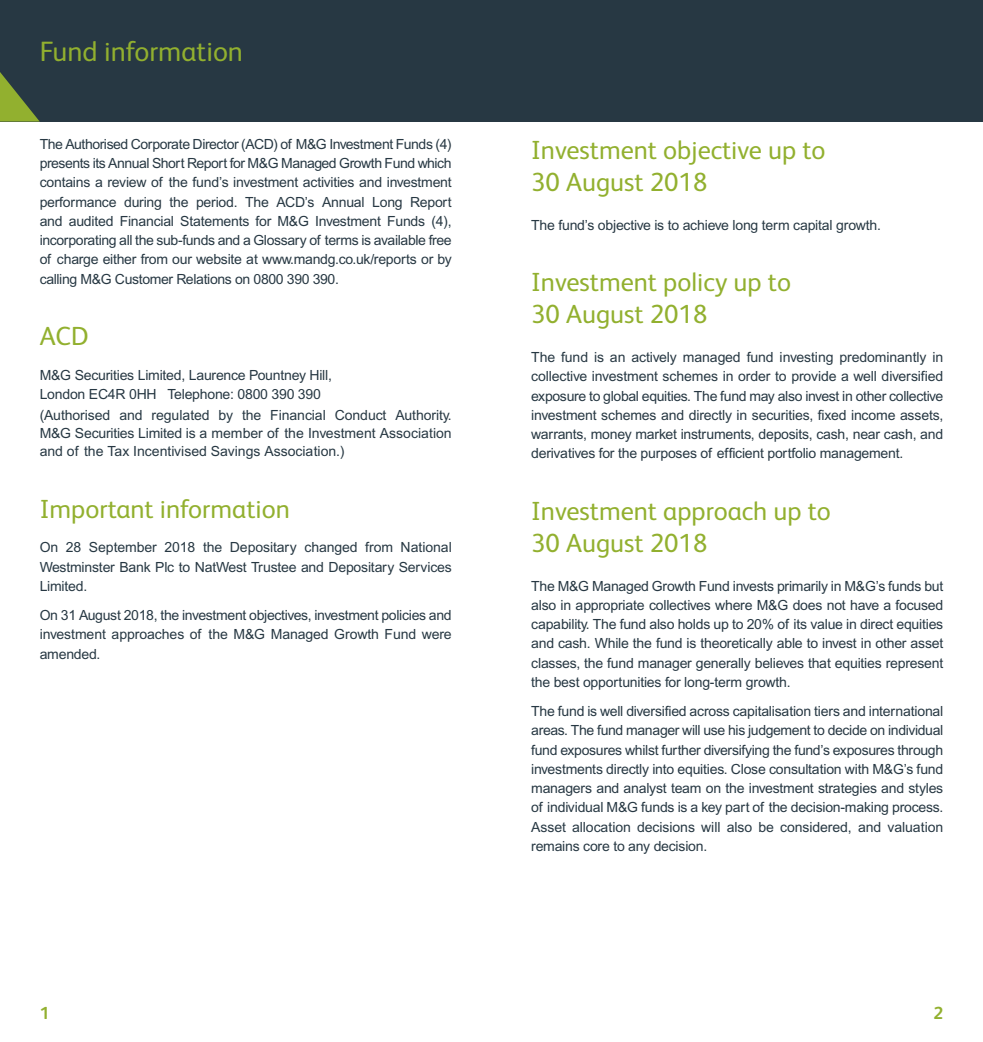
<style>
.page{position:relative;width:983px;height:1042px;background:#fff}
.page>*{position:absolute;margin:0;border:0;box-sizing:border-box;transform-origin:0 0}
.t1{font:28px "FS Albert";color:#92b02f}
.t2{font:26.25px/31.5px "FS Albert";color:#92b02f}
.t3{font:700 17.5px "FS Albert";color:#92b02f}
.t4{font:14px/19.2px "Arial";letter-spacing:-.015em;color:#273843;text-align:justify}
</style>
<div class="page">
<div style="left:491px;top:0;width:491px;height:122px;background:#273843"></div>
<div style="left:0;top:0;width:491px;height:122px;background:#273843"></div>
<svg style="left:0;top:72px;width:40px;height:50px"></svg>
<h1 class="t1" style="left:40px;top:42px;width:205px">Fund information</h1>
<p class="t4" style="left:40px;top:136px;width:413px">The Authorised Corporate Director (ACD) of M&amp;G Investment Funds (4) presents its Annual Short Report for M&amp;G Managed Growth Fund which contains a review of the fund’s investment activities and investment performance during the period. The ACD’s Annual Long Report and audited Financial Statements for M&amp;G Investment Funds (4), incorporating all the sub-funds and a Glossary of terms is available free of charge either from our website at www.mandg.co.uk/reports or by calling M&amp;G Customer Relations on 0800 390 390.</p>
<h2 class="t2" style="left:40px;top:323px;width:50px">ACD</h2>
<p class="t4" style="left:40px;top:366px;width:294px">M&amp;G Securities Limited, Laurence Pountney Hill,<br>London EC4R 0HH Telephone: 0800 390 390</p>
<p class="t4" style="left:40px;top:407px;width:413px;line-height:18.4px">(Authorised and regulated by the Financial Conduct Authority.<br>M&amp;G Securities Limited is a member of the Investment Association and of the Tax Incentivised Savings Association.)</p>
<h2 class="t2" style="left:40px;top:496px;width:252px">Important information</h2>
<p class="t4" style="left:40px;top:539px;width:413px">On 28 September 2018 the Depositary changed from National Westminster Bank Plc to NatWest Trustee and Depositary Services Limited.</p>
<p class="t4" style="left:40px;top:607px;width:413px">On 31 August 2018, the investment objectives, investment policies and investment approaches of the M&amp;G Managed Growth Fund were amended.</p>
<p class="t3" style="left:40px;top:1007px;width:11px">1</p>
<h2 class="t2" style="left:531px;top:137px;width:296px">Investment objective up to<br>30 August 2018</h2>
<p class="t4" style="left:531px;top:216px;width:351px">The fund’s objective is to achieve long term capital growth.</p>
<h2 class="t2" style="left:531px;top:269px;width:261px">Investment policy up to<br>30 August 2018</h2>
<p class="t4" style="left:531px;top:349px;width:413px">The fund is an actively managed fund investing predominantly in collective investment schemes in order to provide a well diversified exposure to global equities. The fund may also invest in other collective investment schemes and directly in securities, fixed income assets, warrants, money market instruments, deposits, cash, near cash, and derivatives for the purposes of efficient portfolio management.</p>
<h2 class="t2" style="left:531px;top:498px;width:301px">Investment approach up to<br>30 August 2018</h2>
<p class="t4" style="left:531px;top:577px;width:413px">The M&amp;G Managed Growth Fund invests primarily in M&amp;G’s funds but also in appropriate collectives where M&amp;G does not have a focused capability. The fund also holds up to 20% of its value in direct equities and cash. While the fund is theoretically able to invest in other asset classes, the fund manager generally believes that equities represent the best opportunities for long-term growth.</p>
<p class="t4" style="left:531px;top:703px;width:413px">The fund is well diversified across capitalisation tiers and international areas. The fund manager will use his judgement to decide on individual fund exposures whilst further diversifying the fund’s exposures through investments directly into equities. Close consultation with M&amp;G’s fund managers and analyst team on the investment strategies and styles of individual M&amp;G funds is a key part of the decision-making process.<br>Asset allocation decisions will also be considered, and valuation remains core to any decision.</p>
<p class="t3" style="left:933px;top:1007px;width:11px">2</p>
</div>
